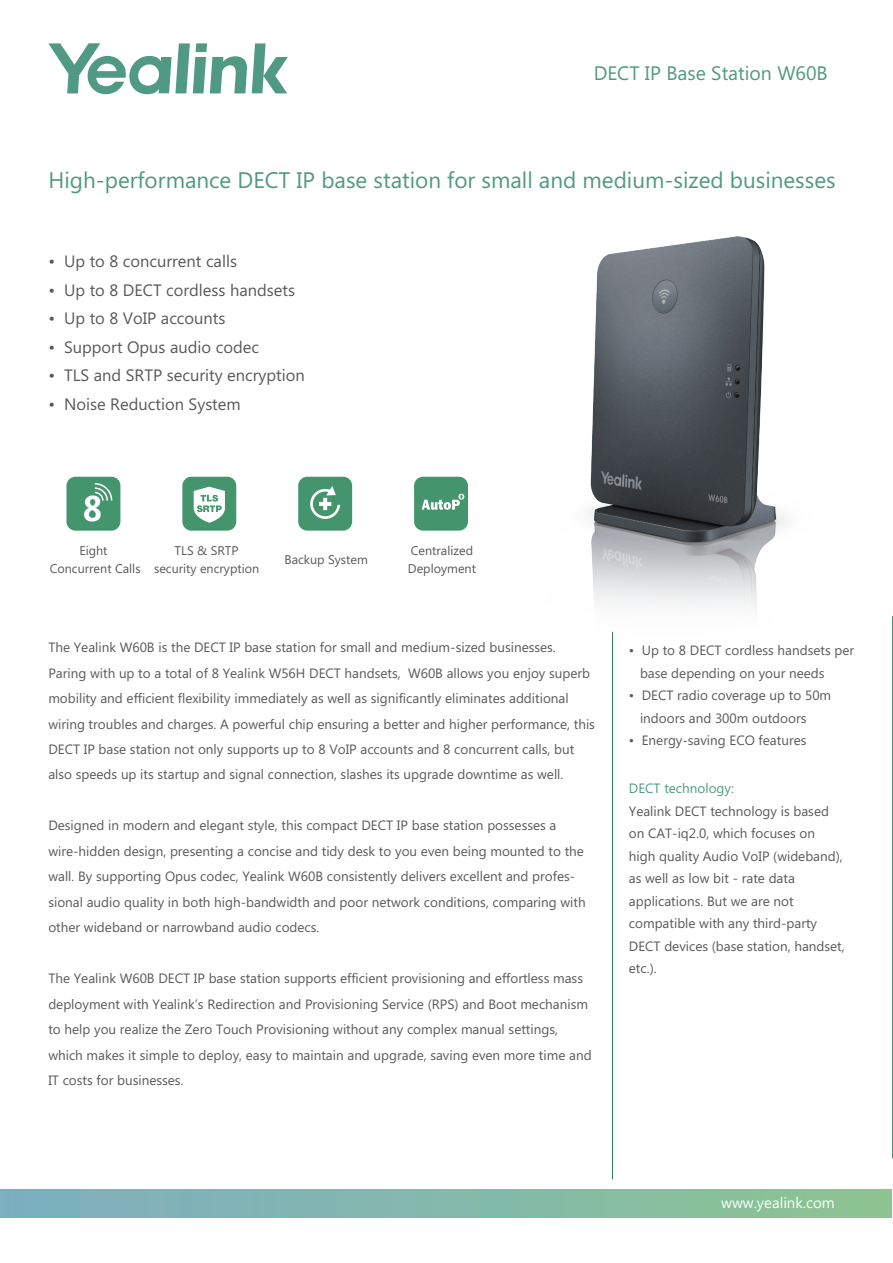
<style>
.page{position:relative;width:893px;height:1263px;background:#fff}
.page>*{position:absolute;margin:0;border:0;box-sizing:border-box;transform-origin:0 0}
.t1{font:700 33.3px "Microsoft Ya Hei";color:#fff;scale:.93 1}
.t2{font:22.5px "Microsoft Phags Pa";color:#509983}
.t3{font:19.5px "Microsoft Phags Pa";color:#509983}
.t4{font:16.5px "Microsoft Phags Pa";color:#59595b}
.t5{font:15px "Microsoft Phags Pa";color:#fff}
.t6{font:13.5px/25.5px "Microsoft Phags Pa";color:#59595b}
.t7{font:13.5px "Microsoft Phags Pa";color:#509983}
.t8{font:12.6px/18px "Microsoft Phags Pa";color:#59595b;text-align:center}
</style>
<div class="page">
<img style="left:298px;top:236px;width:488px;height:403px">
<div style="left:0;top:1189px;width:891px;height:28px;background:linear-gradient(to right,#7daec2,#8cc492)"></div>
<svg style="left:48px;top:43px;width:240px;height:51px"></svg>
<hr style="left:612px;top:632px;width:1px;height:547px;background:#2d7756">
<hr style="left:892px;top:616px;width:1px;height:542px;background:#2d7756">
<div style="left:66px;top:477px;width:54px;height:54px;background:#44956d;border-radius:9px"></div>
<svg style="left:94px;top:483px;width:19px;height:18px"></svg>
<div style="left:182px;top:477px;width:54px;height:54px;background:#44956d;border-radius:9px"></div>
<svg style="left:194px;top:487px;width:31px;height:36px"></svg>
<div style="left:298px;top:477px;width:54px;height:54px;background:#44956d;border-radius:9px"></div>
<svg style="left:310px;top:486px;width:30px;height:33px"></svg>
<div style="left:414px;top:477px;width:54px;height:54px;background:#44956d;border-radius:9px"></div>
<svg style="left:422px;top:494px;width:42px;height:16px"></svg>
<h3 class="t3" style="left:594px;top:65px;width:235px">DECT IP Base Station W60B</h3>
<h2 class="t2" style="left:48px;top:171px;width:789px">High-performance DECT IP base station for small and medium-sized businesses</h2>
<p class="t4" style="left:48px;top:250px;width:190px">• Up to 8 concurrent calls</p>
<p class="t4" style="left:48px;top:278px;width:248px">• Up to 8 DECT cordless handsets</p>
<p class="t4" style="left:48px;top:307px;width:179px">• Up to 8 VoIP accounts</p>
<p class="t4" style="left:48px;top:335px;width:212px">• Support Opus audio codec</p>
<p class="t4" style="left:48px;top:364px;width:258px">• TLS and SRTP security encryption</p>
<p class="t4" style="left:48px;top:392px;width:194px">• Noise Reduction System</p>
<h1 class="t1" style="left:83px;top:490px;width:22px">8</h1>
<p class="t8" style="left:50px;top:543px;width:92px">Eight<br>Concurrent Calls</p>
<p class="t8" style="left:154px;top:543px;width:107px">TLS &amp; SRTP security encryption</p>
<p class="t8" style="left:408px;top:543px;width:70px;text-align:left">Centralized<br>Deployment</p>
<p class="t8" style="left:284px;top:552px;width:85px">Backup System</p>
<p class="t6" style="left:48px;top:636px;width:548px">The Yealink W60B is the DECT IP base station for small and medium-sized businesses.<br>Paring with up to a total of 8 Yealink W56H DECT handsets, W60B allows you enjoy superb mobility and efficient flexibility immediately as well as significantly eliminates additional wiring troubles and charges. A powerful chip ensuring a better and higher performance, this DECT IP base station not only supports up to 8 VoIP accounts and 8 concurrent calls, but also speeds up its startup and signal connection, slashes its upgrade downtime as well.</p>
<p class="t6" style="left:48px;top:814px;width:539px">Designed in modern and elegant style, this compact DECT IP base station possesses a wire-hidden design, presenting a concise and tidy desk to you even being mounted to the wall. By supporting Opus codec, Yealink W60B consistently delivers excellent and profes&shy;sional audio quality in both high-bandwidth and poor network conditions, comparing with other wideband or narrowband audio codecs.</p>
<p class="t6" style="left:48px;top:967px;width:545px">The Yealink W60B DECT IP base station supports efficient provisioning and effortless mass deployment with Yealink’s Redirection and Provisioning Service (RPS) and Boot mechanism to help you realize the Zero Touch Provisioning without any complex manual settings, which makes it simple to deploy, easy to maintain and upgrade, saving even more time and IT costs for businesses.</p>
<p class="t6" style="left:640px;top:639px;width:216px;line-height:22.5px;text-indent:-11px">• Up to 8 DECT cordless handsets per base depending on your needs</p>
<p class="t6" style="left:640px;top:683px;width:193px;line-height:22.5px;text-indent:-11px">• DECT radio coverage up to 50m indoors and 300m outdoors</p>
<p class="t6" style="left:629px;top:727px;width:179px">• Energy-saving ECO features</p>
<p class="t7" style="left:629px;top:783px;width:107px">DECT technology:</p>
<p class="t6" style="left:629px;top:801px;width:217px;line-height:22.5px">Yealink DECT technology is based on CAT-iq2.0, which focuses on high quality Audio VoIP (wideband), as well as low bit - rate data applications. But we are not compatible with any third-party<br>DECT devices (base station, handset, etc.).</p>
<p class="t5" style="left:721px;top:1196px;width:115px">www.yealink.com</p>
</div>
